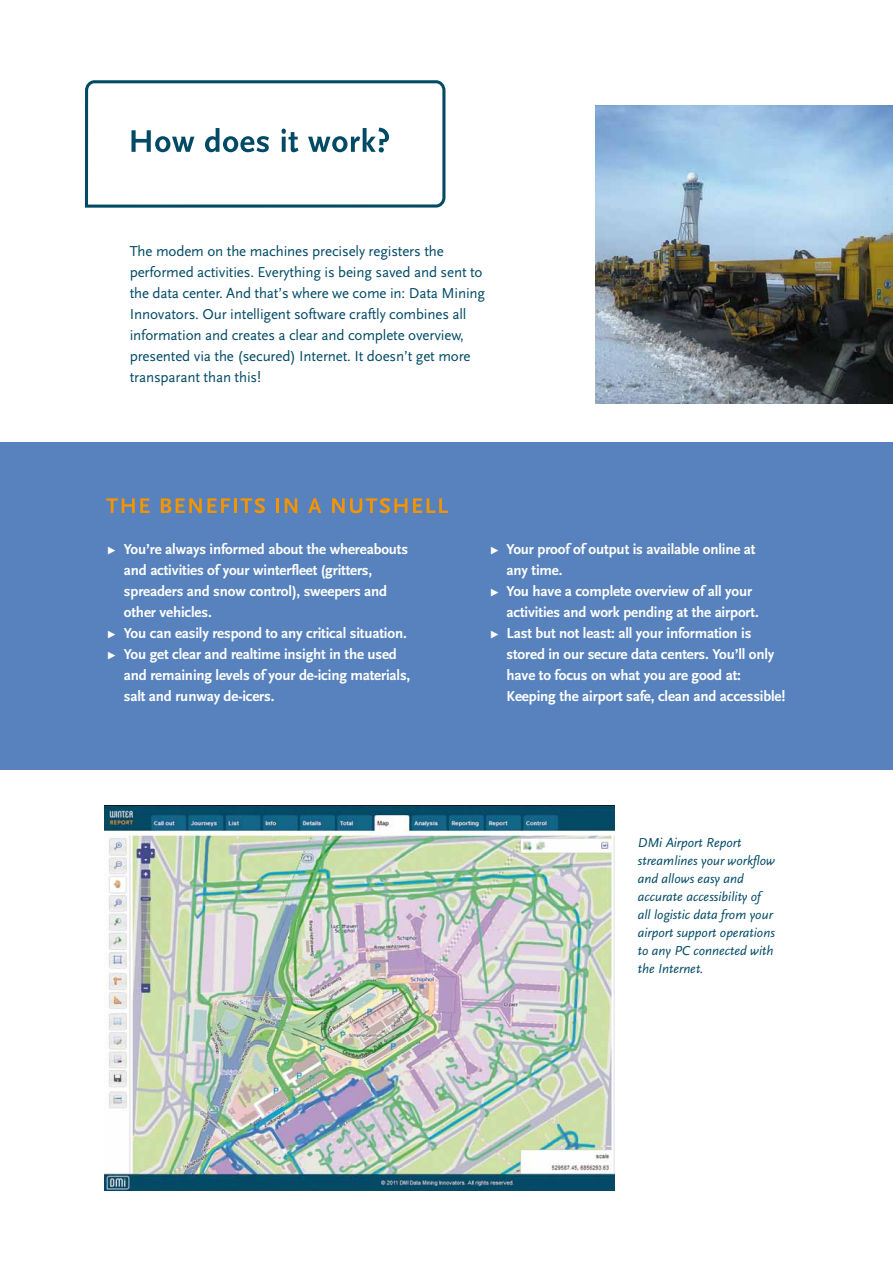
<style>
.page{position:relative;width:893px;height:1263px;background:#fff}
.page>*{position:absolute;margin:0;border:0;box-sizing:border-box;transform-origin:0 0}
.t1{font:700 15px "Scala Sans";letter-spacing:-.01em;color:#fff}
.t2{font:15px/21px "Scala Sans";letter-spacing:-.01em;color:#004a65}
.t3{font:italic 13.5px/18px "Scala Sans";color:#004a65}
.s1{font-size:10.5px}
</style>
<div class="page">
<img style="left:105px;top:805px;width:510px;height:386px">
<div style="left:0;top:442px;width:893px;height:328px;background:#5782bd"></div>
<svg style="left:85px;top:80px;width:360px;height:128px"></svg>
<svg style="left:106px;top:498px;width:44px;height:15px"></svg>
<svg style="left:161px;top:498px;width:41px;height:15px"></svg>
<svg style="left:208px;top:498px;width:22px;height:15px"></svg>
<hr style="left:234px;top:498px;width:3px;height:15px;background:#f39400">
<svg style="left:241px;top:498px;width:24px;height:15px"></svg>
<hr style="left:276px;top:498px;width:3px;height:15px;background:#f39400">
<svg style="left:285px;top:498px;width:12px;height:15px"></svg>
<svg style="left:308px;top:498px;width:13px;height:15px"></svg>
<svg style="left:332px;top:498px;width:75px;height:15px"></svg>
<svg style="left:413px;top:498px;width:35px;height:15px"></svg>
<img style="left:595px;top:106px;width:298px;height:297px">
<p class="t2" style="left:130px;top:241px;width:357px">The modem on the machines precisely registers the performed activities. Everything is being saved and sent to the data center. And that’s where we come in: Data Mining Innovators. Our intelligent software craftly combines all information and creates a clear and complete overview, presented via the (secured) Internet. It doesn’t get more transparant than this!</p>
<p class="t1" style="left:106px;top:541px;width:303px"><span class="s1">Ω</span> You’re always informed about the whereabouts</p>
<p class="t1" style="left:124px;top:562px;width:250px">and activities of your winterfleet (gritters,</p>
<p class="t1" style="left:124px;top:583px;width:265px">spreaders and snow control), sweepers and</p>
<p class="t1" style="left:124px;top:604px;width:89px">other vehicles.</p>
<p class="t1" style="left:106px;top:625px;width:302px"><span class="s1">Ω</span> You can easily respond to any critical situation.</p>
<p class="t1" style="left:106px;top:646px;width:292px"><span class="s1">Ω</span> You get clear and realtime insight in the used</p>
<p class="t1" style="left:124px;top:667px;width:288px">and remaining levels of your de-icing materials,</p>
<p class="t1" style="left:124px;top:688px;width:152px">salt and runway de-icers.</p>
<p class="t1" style="left:489px;top:541px;width:268px"><span class="s1">Ω</span> Your proof of output is available online at</p>
<p class="t1" style="left:507px;top:562px;width:57px">any time.</p>
<p class="t1" style="left:489px;top:583px;width:265px"><span class="s1">Ω</span> You have a complete overview of all your</p>
<p class="t1" style="left:507px;top:604px;width:254px">activities and work pending at the airport.</p>
<p class="t1" style="left:489px;top:625px;width:264px"><span class="s1">Ω</span> Last but not least: all your information is</p>
<p class="t1" style="left:507px;top:646px;width:269px">stored in our secure data centers. You’ll only</p>
<p class="t1" style="left:507px;top:667px;width:236px">have to focus on what you are good at:</p>
<p class="t1" style="left:507px;top:688px;width:280px">Keeping the airport safe, clean and accessible!</p>
<p class="t3" style="left:638px;top:833px;width:139px">DMi Airport Report streamlines your workflow and allows easy and accurate accessibility of all logistic data from your airport support operations to any PC connected with the Internet.</p>
</div>
